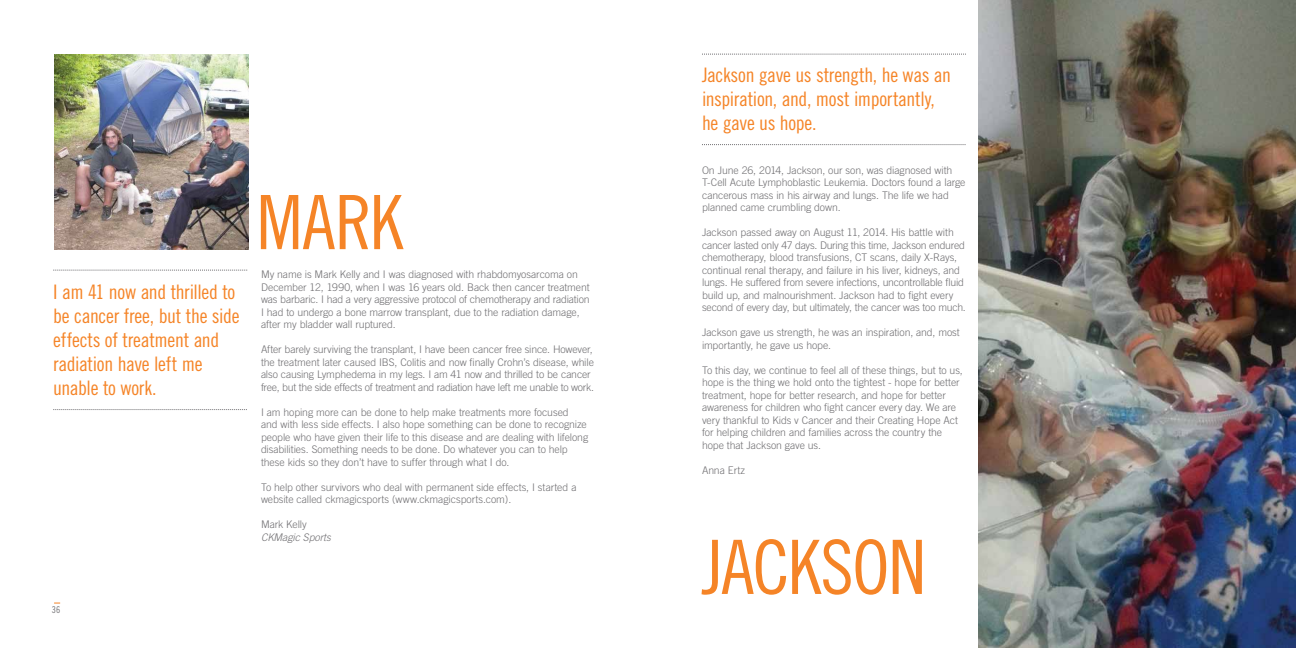
<style>
.page{position:relative;width:1296px;height:648px;background:#fff}
.page>*{position:absolute;margin:0;border:0;box-sizing:border-box;transform-origin:0 0}
.t1{font:75px "Trade Gothic Cond Eighteen";letter-spacing:-.02em;color:#f58427}
.t2{font:20px/24px "Trade Gothic Cond Eighteen";letter-spacing:-.015em;color:#f58427}
.t3{font:300 10.5px/12.5px "Trade Gothic";letter-spacing:-.01em;color:#717073}
.t4{font:italic 300 10.5px "Trade Gothic";letter-spacing:-.005em;color:#717073}
.t5{font:9.5px "Trade Gothic Cond Eighteen";color:#717073}
</style>
<div class="page">
<img style="left:54px;top:54px;width:195px;height:195px">
<svg style="left:53px;top:270px;width:194px;height:1px"></svg>
<svg style="left:53px;top:409px;width:194px;height:1px"></svg>
<img style="left:978px;top:0;width:318px;height:648px">
<svg style="left:702px;top:54px;width:264px;height:1px"></svg>
<svg style="left:702px;top:144px;width:264px;height:1px"></svg>
<h2 class="t2" style="left:53px;top:279px;width:188px">I am 41 now and thrilled to be cancer free, but the side effects of treatment and radiation have left me unable to work.</h2>
<h1 class="t1" style="left:257px;top:178px;width:148px">MARK</h1>
<p class="t3" style="left:261px;top:268px;width:330px">My name is Mark Kelly and I was diagnosed with rhabdomyosarcoma on December 12, 1990, when I was 16 years old. Back then cancer treatment was barbaric. I had a very aggressive protocol of chemotherapy and radiation I had to undergo a bone marrow transplant, due to the radiation damage, after my bladder wall ruptured.</p>
<p class="t3" style="left:261px;top:343px;width:335px">After barely surviving the transplant, I have been cancer free since. However, the treatment later caused IBS, Colitis and now finally Crohn’s disease, while also causing Lymphedema in my legs. I am 41 now and thrilled to be cancer free, but the side effects of treatment and radiation have left me unable to work.</p>
<p class="t3" style="left:261px;top:406px;width:329px">I am hoping more can be done to help make treatments more focused<br>and with less side effects. I also hope something can be done to recognize people who have given their life to this disease and are dealing with lifelong disabilities. Something needs to be done. Do whatever you can to help these kids so they don’t have to suffer through what I do.</p>
<p class="t3" style="left:261px;top:481px;width:317px">To help other survivors who deal with permanent side effects, I started a website called ckmagicsports (www.ckmagicsports.com).</p>
<p class="t3" style="left:261px;top:518px;width:47px">Mark Kelly</p>
<p class="t4" style="left:261px;top:531px;width:71px">CKMagic Sports</p>
<p class="t5" style="left:52px;top:604px;width:10px">36</p>
<h2 class="t2" style="left:702px;top:63px;width:251px">Jackson gave us strength, he was an inspiration, and, most importantly, he gave us hope.</h2>
<p class="t3" style="left:702px;top:164px;width:265px">On June 26, 2014, Jackson, our son, was diagnosed with T-Cell Acute Lymphoblastic Leukemia. Doctors found a large cancerous mass in his airway and lungs. The life we had planned came crumbling down.</p>
<p class="t3" style="left:702px;top:226px;width:265px">Jackson passed away on August 11, 2014. His battle with cancer lasted only 47 days. During this time, Jackson endured chemotherapy, blood transfusions, CT scans, daily X-Rays, continual renal therapy, and failure in his liver, kidneys, and lungs. He suffered from severe infections, uncontrollable fluid build up, and malnourishment. Jackson had to fight every second of every day, but ultimately, the cancer was too much.</p>
<p class="t3" style="left:702px;top:326px;width:259px">Jackson gave us strength, he was an inspiration, and, most importantly, he gave us hope.</p>
<p class="t3" style="left:702px;top:364px;width:262px">To this day, we continue to feel all of these things, but to us, hope is the thing we hold onto the tightest - hope for better treatment, hope for better research, and hope for better awareness for children who fight cancer every day. We are very thankful to Kids v Cancer and their Creating Hope Act for helping children and families across the country the hope that Jackson gave us.</p>
<p class="t3" style="left:702px;top:464px;width:45px">Anna Ertz</p>
<h1 class="t1" style="left:702px;top:523px;width:226px">JACKSON</h1>
</div>
